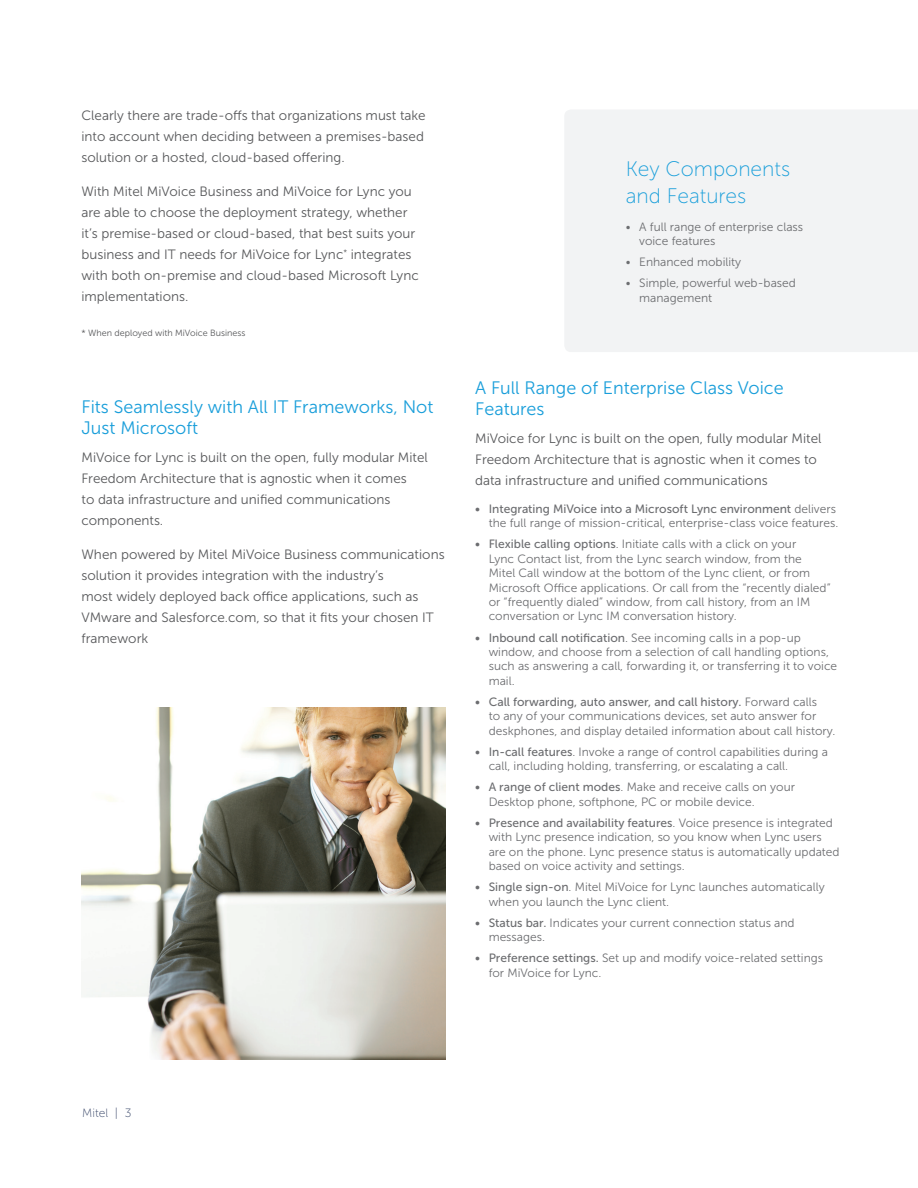
<style>
.page{position:relative;width:918px;height:1188px;background:#fff}
.page>*{position:absolute;margin:0;border:0;box-sizing:border-box;transform-origin:0 0}
.t1{font:21px/27px "Museo Sans 100";color:#199eda}
.t2{font:18px/21.6px "Museo Sans 300";color:#199eda}
.t3{font:13.5px/21px "Museo Sans 300";color:#57585a}
.t4{font:12px/14.4px "Museo Sans 300";color:#6c6d70}
.t5{font:12px "Museo Sans 500";color:#6c6d70}
.t6{font:12px "Museo Sans 100";color:#374567}
.t7{font:9px "Museo Sans 300";color:#57585a}
.s1{font-family:"Museo Sans 300"}
.s2{font-family:"Museo Sans 500"}
</style>
<div class="page">
<div style="left:565px;top:110px;width:353px;height:242px;background:#f2f3f4"></div>
<img style="left:81px;top:708px;width:365px;height:352px">
<p class="t3" style="left:81px;top:105px;width:346px">Clearly there are trade-offs that organizations must take into account when deciding between a premises-based solution or a hosted, cloud-based offering.</p>
<p class="t3" style="left:81px;top:181px;width:339px">With Mitel MiVoice Business and MiVoice for Lync you are able to choose the deployment strategy, whether it’s premise-based or cloud-based, that best suits your business and IT needs for MiVoice for Lync<sup>*</sup> integrates with both on-premise and cloud-based Microsoft Lync implementations.</p>
<p class="t7" style="left:81px;top:328px;width:166px">* When deployed with MiVoice Business</p>
<h2 class="t2" style="left:81px;top:396px;width:354px">Fits Seamlessly with All IT Frameworks, Not<br>Just Microsoft</h2>
<p class="t3" style="left:81px;top:447px;width:348px">MiVoice for Lync is built on the open, fully modular Mitel Freedom Architecture that is agnostic when it comes<br>to data infrastructure and unified communications components.</p>
<p class="t3" style="left:81px;top:544px;width:365px">When powered by Mitel MiVoice Business communications solution it provides integration with the industry’s<br>most widely deployed back office applications, such as VMware and Salesforce.com, so that it fits your chosen IT framework</p>
<h1 class="t1" style="left:626px;top:155px;width:166px">Key Components and Features</h1>
<p class="t4" style="left:639px;top:219px;width:166px;text-indent:-14px">• A full range of enterprise class voice features</p>
<p class="t4" style="left:626px;top:255px;width:117px">• Enhanced mobility</p>
<p class="t4" style="left:639px;top:276px;width:158px;text-indent:-14px">• Simple, powerful web-based management</p>
<h2 class="t2" style="left:475px;top:377px;width:310px">A Full Range of Enterprise Class Voice<br>Features</h2>
<p class="t3" style="left:475px;top:428px;width:348px">MiVoice for Lync is built on the open, fully modular Mitel<br>Freedom Architecture that is agnostic when it comes to data infrastructure and unified communications</p>
<p class="t5" style="left:475px;top:502px;width:362px">• Integrating MiVoice into a Microsoft Lync environment <span class="s1">delivers</span></p>
<p class="t4" style="left:489px;top:516px;width:351px">the full range of mission-critical, enterprise-class voice features.</p>
<p class="t4" style="left:489px;top:537px;width:343px;text-indent:-14px"><span class="s2">• Flexible calling options</span>. Initiate calls with a click on your<br>Lync Contact list, from the Lync search window, from the Mitel Call window at the bottom of the Lync client, or from Microsoft Office applications. Or call from the “recently dialed” or “frequently dialed” window, from call history, from an IM conversation or Lync IM conversation history.</p>
<p class="t4" style="left:489px;top:630px;width:350px;text-indent:-14px"><span class="s2">• Inbound call notification</span>. See incoming calls in a pop-up window, and choose from a selection of call handling options, such as answering a call, forwarding it, or transferring it to voice mail.</p>
<p class="t5" style="left:475px;top:695px;width:343px">• Call forwarding, auto answer, and call history. <span class="s1">Forward calls</span></p>
<p class="t4" style="left:489px;top:709px;width:348px">to any of your communications devices, set auto answer for deskphones, and display detailed information about call history.</p>
<p class="t4" style="left:489px;top:745px;width:341px;text-indent:-14px"><span class="s2">• In-call features</span>. Invoke a range of control capabilities during a call, including holding, transferring, or escalating a call.</p>
<p class="t4" style="left:489px;top:780px;width:308px;text-indent:-14px"><span class="s2">• A range of client modes</span>. Make and receive calls on your<br>Desktop phone, softphone, PC or mobile device.</p>
<p class="t5" style="left:475px;top:816px;width:359px">• Presence and availability features<span class="s1">. Voice presence is integrated</span></p>
<p class="t4" style="left:489px;top:830px;width:352px">with Lync presence indication, so you know when Lync users are on the phone. Lync presence status is automatically updated based on voice activity and settings.</p>
<p class="t4" style="left:489px;top:880px;width:338px;text-indent:-14px"><span class="s2">• Single sign-on</span>. Mitel MiVoice for Lync launches automatically when you launch the Lync client.</p>
<p class="t4" style="left:489px;top:916px;width:307px;text-indent:-14px"><span class="s2">• Status bar.</span> Indicates your current connection status and messages.</p>
<p class="t4" style="left:489px;top:951px;width:336px;text-indent:-14px"><span class="s2">• Preference settings.</span> Set up and modify voice-related settings for MiVoice for Lync.</p>
<p class="t6" style="left:82px;top:1107px;width:51px">Mitel | 3</p>
</div>
